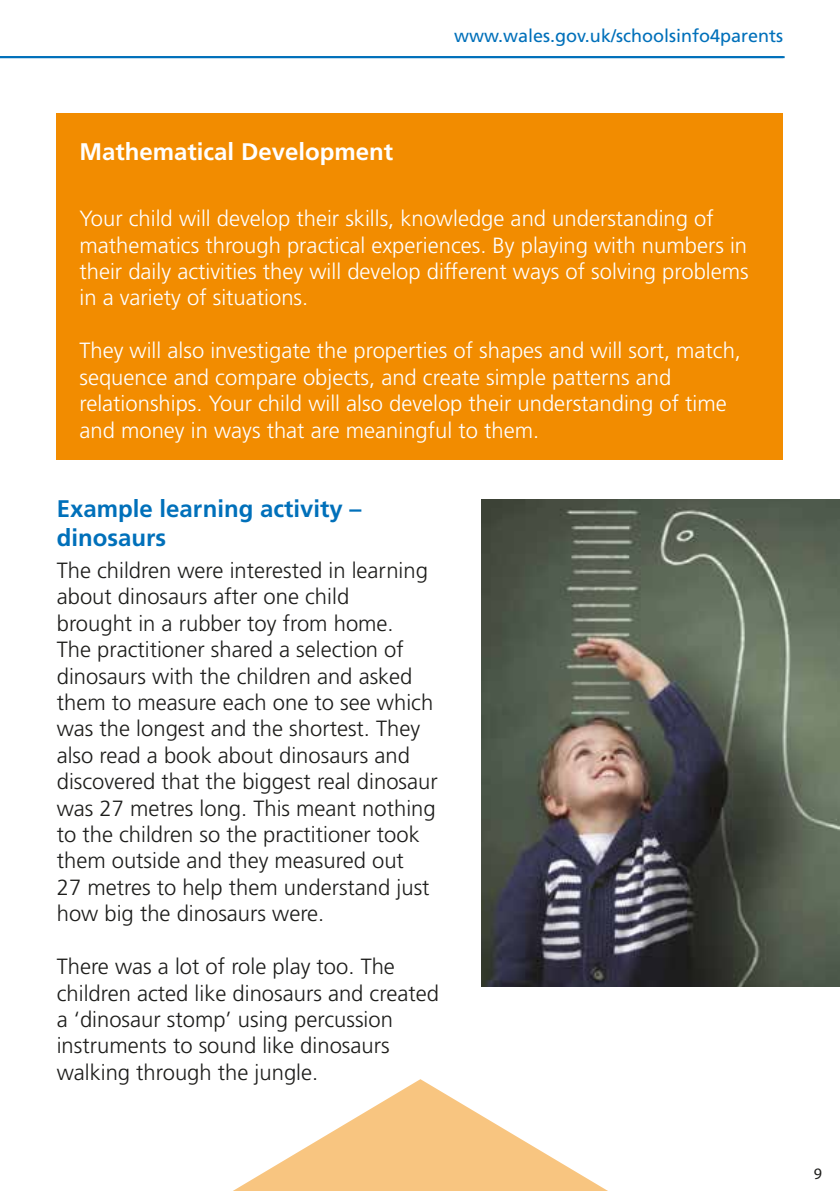
<style>
.page{position:relative;width:840px;height:1191px;background:#fff}
.page>*{position:absolute;margin:0;border:0;box-sizing:border-box;transform-origin:0 0}
.t1{font:700 24px/28.8px "Frutiger LT Std";color:#0070ba}
.t2{font:700 24px "Frutiger LT Std";color:#fff}
.t3{font:300 22px/26.4px "Frutiger LT Std";color:#1d1d1b}
.t4{font:300 22px/26.4px "Frutiger LT Std";color:#fff}
.t5{font:18px "Frutiger LT Std";color:#0070ba}
.t6{font:16px "Myriad Pro";color:#1d1d1b}
</style>
<div class="page">
<hr style="left:0;top:56px;width:784px;height:2px;background:#0070ba">
<div style="left:57px;top:113px;width:725px;height:347px;background:#f28c00"></div>
<svg style="left:233px;top:1079px;width:375px;height:112px"></svg>
<img style="left:481px;top:499px;width:358px;height:487px">
<p class="t5" style="left:454px;top:25px;width:330px">www.wales.gov.uk/schoolsinfo4parents</p>
<p class="t2" style="left:79px;top:138px;width:315px">Mathematical Development</p>
<p class="t4" style="left:79px;top:206px;width:670px">Your child will develop their skills, knowledge and understanding of mathematics through practical experiences. By playing with numbers in their daily activities they will develop different ways of solving problems in a variety of situations.</p>
<p class="t4" style="left:79px;top:338px;width:662px">They will also investigate the properties of shapes and will sort, match, sequence and compare objects, and create simple patterns and relationships. Your child will also develop their understanding of time and money in ways that are meaningful to them.</p>
<p class="t1" style="left:57px;top:494px;width:306px">Example learning activity – dinosaurs</p>
<p class="t3" style="left:57px;top:557px;width:382px">The children were interested in learning about dinosaurs after one child<br>brought in a rubber toy from home.<br>The practitioner shared a selection of dinosaurs with the children and asked them to measure each one to see which was the longest and the shortest. They also read a book about dinosaurs and discovered that the biggest real dinosaur was 27 metres long. This meant nothing to the children so the practitioner took them outside and they measured out<br>27 metres to help them understand just how big the dinosaurs were.</p>
<p class="t3" style="left:57px;top:953px;width:383px">There was a lot of role play too. The children acted like dinosaurs and created a ‘dinosaur stomp’ using percussion instruments to sound like dinosaurs walking through the jungle.</p>
<p class="t6" style="left:813px;top:1163px;width:10px">9</p>
</div>
